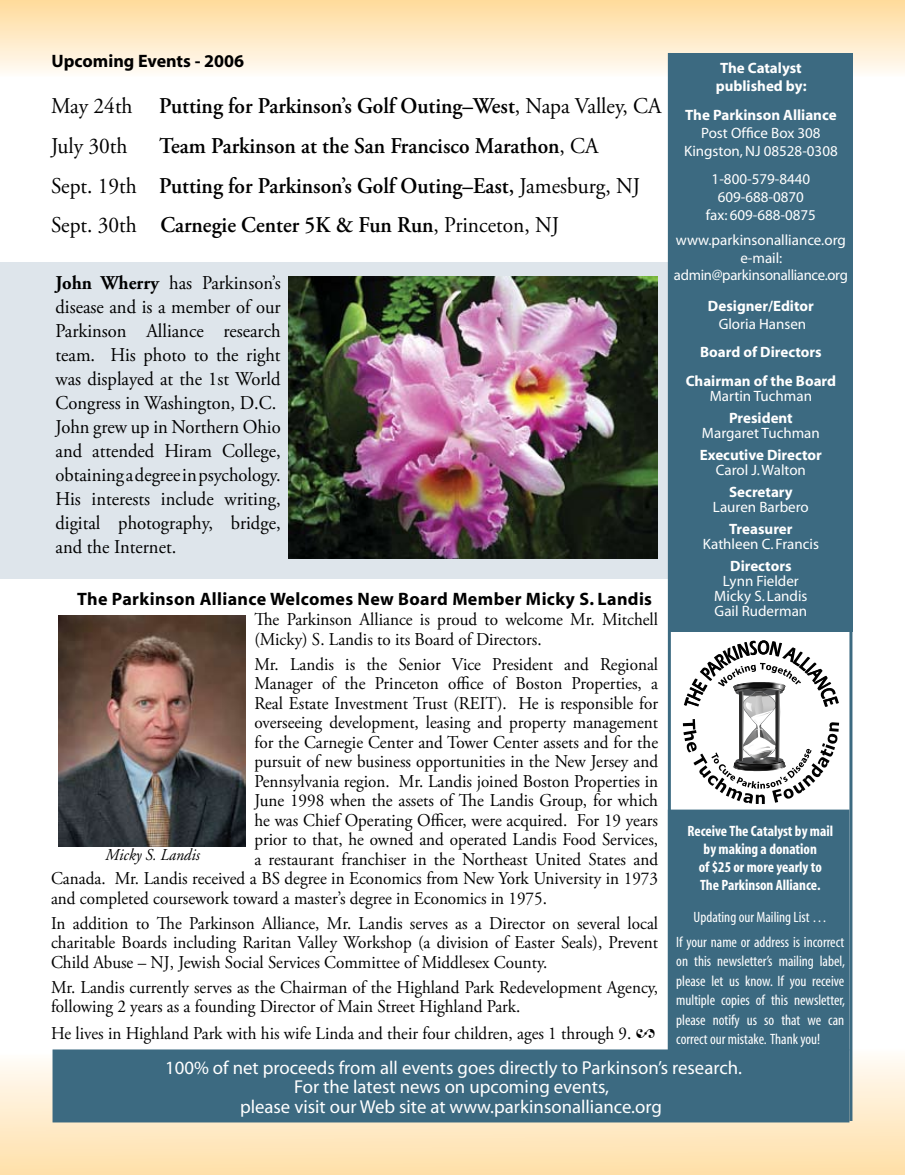
<style>
.page{position:relative;width:905px;height:1175px;background:#fff}
.page>*{position:absolute;margin:0;border:0;box-sizing:border-box;transform-origin:0 0}
.t1{font:600 22.5px/39.8px "Adobe Garamond Pro";color:#000;scale:.95 1}
.t2{font:19.5px/24px "Adobe Garamond Pro";color:#000;scale:.95 1}
.t3{font:18.75px/19.5px "Myriad";color:#fff;text-align:center}
.t4{font:18px/19.5px "Adobe Garamond Pro";color:#000;scale:.95 1}
.t5{font:700 18px "Myriad";letter-spacing:.02em;color:#000}
.t6{font:700 18px "Myriad";color:#000}
.t7{font:italic 16.5px "Adobe Garamond";color:#000;scale:.95 1}
.t8{font:15px/18px "Myriad";color:#fff;text-align:center}
.t9{font:condensed 15px/19.5px "Myriad";color:#fff;text-align:center}
.t10{font:700 15px/18px "Myriad";color:#fff}
.t11{font:700 condensed 15px/18px "Myriad";color:#fff;text-align:center}
.t12{font:15px "Myriad";letter-spacing:-.02em;color:#fff}
.s1{font-weight:400}
.s2{font-weight:700}
</style>
<div class="page">
<div style="left:0;top:262px;width:676px;height:316px;background:#dee5eb"></div>
<svg style="left:0;top:937px;width:904px;height:237px"></svg>
<svg style="left:0;top:0;width:904px;height:108px"></svg>
<svg style="left:682px;top:640px;width:157px;height:164px"></svg>
<div style="left:669px;top:53px;width:183px;height:578px;background:#3c6a81"></div>
<div style="left:52px;top:1049px;width:797px;height:73px;background:#3c6a81"></div>
<div style="left:668px;top:809px;width:181px;height:241px;background:#3c6a81"></div>
<hr style="left:668px;top:53px;width:2px;height:1000px;background:#3c6a81">
<hr style="left:849px;top:81px;width:3px;height:1039px;background:#3c6a81">
<img style="left:58px;top:615px;width:188px;height:231px">
<img style="left:288px;top:276px;width:369px;height:282px">
<p class="t6" style="left:52px;top:51px;width:194px">Upcoming Events - 2006</p>
<p class="t1" style="left:51px;top:86px;width:644px"><span class="s1">May 24th</span> Putting for Parkinson’s Golf Outing–West<span class="s1">, Napa Valley, CA<br>July 30th</span></p>
<p class="t1" style="left:51px;top:126px;width:621px;text-indent:108px">Team Parkinson at the San Francisco Marathon<span class="s1">, CA<br>Sept. 19th</span> Putting for Parkinson’s Golf Outing–East, <span class="s1">Jamesburg, NJ<br>Sept. 30th</span> Carnegie Center 5K &amp; Fun Run<span class="s1">, Princeton, NJ</span></p>
<p class="t2" style="left:56px;top:271px;width:238px"><span class="s2">John Wherry</span> has Parkinson’s disease and is a member of our<br>Parkinson Alliance research team. His photo to the right was displayed at the 1st World<br>Congress in Washington, D.C.<br>John grew up in Northern Ohio and attended Hiram College, obtaining a degree in psychology.<br>His interests include writing, digital photography, bridge, and the Internet.</p>
<p class="t5" style="left:77px;top:590px;width:576px">The Parkinson Alliance Welcomes New Board Member Micky S. Landis</p>
<p class="t4" style="left:254px;top:610px;width:426px">The Parkinson Alliance is proud to welcome Mr. Mitchell (Micky) S. Landis to its Board of Directors.</p>
<p class="t4" style="left:254px;top:655px;width:426px">Mr. Landis is the Senior Vice President and Regional</p>
<p class="t4" style="left:254px;top:674px;width:426px">Manager of the Princeton office of Boston Properties, a</p>
<p class="t4" style="left:254px;top:694px;width:426px">Real Estate Investment Trust (REIT). He is responsible for</p>
<p class="t4" style="left:254px;top:713px;width:426px">overseeing development, leasing and property management</p>
<p class="t4" style="left:254px;top:733px;width:426px">for the Carnegie Center and Tower Center assets and for the</p>
<p class="t4" style="left:254px;top:752px;width:426px">pursuit of new business opportunities in the New Jersey and</p>
<p class="t4" style="left:254px;top:772px;width:426px">Pennsylvania region. Mr. Landis joined Boston Properties in</p>
<p class="t4" style="left:254px;top:791px;width:426px">June 1998 when the assets of The Landis Group, for which</p>
<p class="t4" style="left:254px;top:811px;width:426px">he was Chief Operating Officer, were acquired. For 19 years</p>
<p class="t4" style="left:254px;top:830px;width:426px">prior to that, he owned and operated Landis Food Services,</p>
<p class="t4" style="left:254px;top:850px;width:426px">a restaurant franchiser in the Northeast United States and</p>
<p class="t4" style="left:51px;top:869px;width:640px">Canada. Mr. Landis received a BS degree in Economics from New York University in 1973</p>
<p class="t4" style="left:51px;top:889px;width:523px">and completed coursework toward a master’s degree in Economics in 1975.</p>
<p class="t4" style="left:51px;top:914px;width:640px;text-align:justify">In addition to The Parkinson Alliance, Mr. Landis serves as a Director on several local charitable Boards including Raritan Valley Workshop (a division of Easter Seals), Prevent Child Abuse – NJ, Jewish Social Services Committee of Middlesex County.</p>
<p class="t4" style="left:51px;top:977px;width:640px">Mr. Landis currently serves as the Chairman of the Highland Park Redevelopment Agency, following 2 years as a founding Director of Main Street Highland Park.</p>
<p class="t4" style="left:51px;top:1024px;width:637px">He lives in Highland Park with his wife Linda and their four children, ages 1 through 9. 2</p>
<p class="t7" style="left:105px;top:845px;width:101px">Micky S. Landis</p>
<p class="t10" style="left:715px;top:59px;width:92px">The Catalyst published by:</p>
<p class="t10" style="left:685px;top:106px;width:153px">The Parkinson Alliance</p>
<p class="t8" style="left:684px;top:124px;width:155px">Post Office Box 308<br>Kingston, NJ 08528-0308</p>
<p class="t8" style="left:706px;top:171px;width:111px">1-800-579-8440<br>609-688-0870 fax: 609-688-0875</p>
<p class="t8" style="left:676px;top:232px;width:171px">www.parkinsonalliance.org e-mail:</p>
<p class="t12" style="left:674px;top:267px;width:175px">admin@parkinsonalliance.org</p>
<p class="t10" style="left:708px;top:298px;width:107px">Designer/Editor</p>
<p class="t8" style="left:718px;top:316px;width:89px">Gloria Hansen</p>
<p class="t10" style="left:685px;top:338px;width:152px;line-height:28.5px;text-align:center">Board of Directors<br>Chairman of the Board</p>
<p class="t8" style="left:709px;top:387px;width:104px">Martin Tuchman</p>
<p class="t10" style="left:729px;top:409px;width:65px">President</p>
<p class="t8" style="left:702px;top:424px;width:119px">Margaret Tuchman</p>
<p class="t10" style="left:700px;top:446px;width:123px">Executive Director</p>
<p class="t8" style="left:715px;top:461px;width:92px">Carol J. Walton</p>
<p class="t10" style="left:729px;top:483px;width:65px">Secretary</p>
<p class="t8" style="left:713px;top:498px;width:97px">Lauren Barbero</p>
<p class="t10" style="left:729px;top:520px;width:65px">Treasurer</p>
<p class="t8" style="left:702px;top:535px;width:118px">Kathleen C. Francis</p>
<p class="t10" style="left:730px;top:557px;width:63px">Directors</p>
<p class="t8" style="left:714px;top:574px;width:95px;line-height:15px">Lynn Fielder<br>Micky S. Landis<br>Gail Ruderman</p>
<p class="t11" style="left:687px;top:822px;width:147px">Receive The Catalyst by mail by making a donation<br>of $25 or more yearly to<br>The Parkinson Alliance.</p>
<p class="t9" style="left:676px;top:904px;width:169px;line-height:24.9px">Updating our Mailing List …<br>If your name or address is incorrect</p>
<p class="t9" style="left:676px;top:952px;width:170px;text-align:justify">on this newsletter’s mailing label, please let us know. If you receive multiple copies of this newsletter, please notify us so that we can correct our mistake. Thank you!</p>
<p class="t3" style="left:165px;top:1058px;width:576px">100% of net proceeds from all events goes directly to Parkinson’s research.<br>For the latest news on upcoming events,<br>please visit our Web site at www.parkinsonalliance.org</p>
</div>
